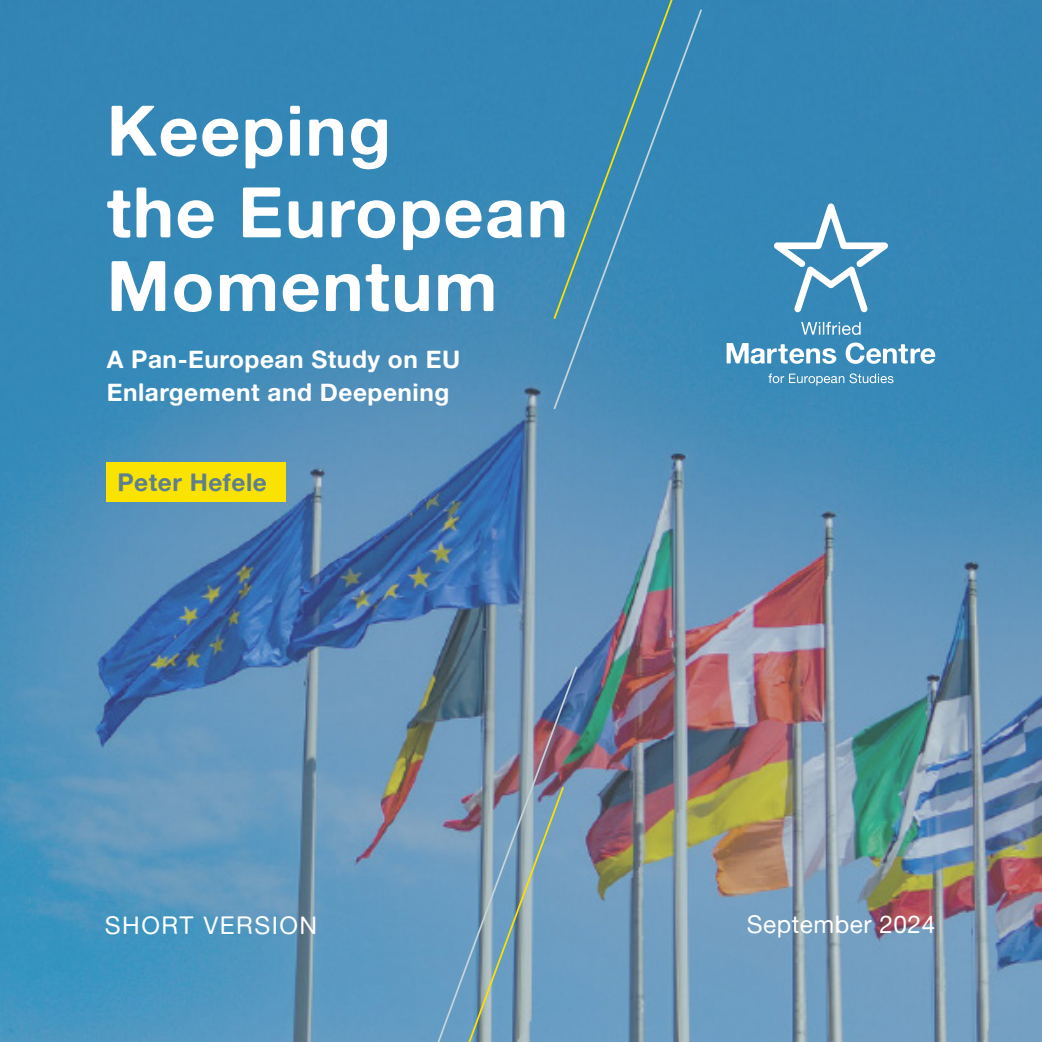
<style>
.page{position:relative;width:1042px;height:1042px;background:#fff}
.page>*{position:absolute;margin:0;border:0;box-sizing:border-box;transform-origin:0 0}
.t1{font:70px/81.7px "Alte Haas Grotesk Bold";letter-spacing:.02em;color:#fff}
.t2{font:24.5px/33.4px "Alte Haas Grotesk Bold";letter-spacing:.02em;color:#fff}
.t3{font:24.5px "Alte Haas Grotesk";letter-spacing:.02em;color:#fff}
.t4{font:24.5px "Alte Haas Grotesk";letter-spacing:.06em;color:#fff}
.t5{font:24.5px "Alte Haas Grotesk Bold";letter-spacing:.02em;color:#5c7f92}
</style>
<div class="page">
<img style="left:0;top:0;width:1042px;height:1042px">
<svg style="left:773px;top:203px;width:115px;height:110px"></svg>
<svg style="left:801px;top:322px;width:59px;height:13px"></svg>
<svg style="left:726px;top:343px;width:110px;height:21px"></svg>
<svg style="left:845px;top:342px;width:90px;height:22px"></svg>
<svg style="left:768px;top:373px;width:125px;height:13px;background:#61a1c6"></svg>
<div style="left:106px;top:462px;width:179px;height:39px;background:#fae300"></div>
<svg style="left:552px;top:321px;width:151px;height:90px;background:#448cb8"></svg>
<svg style="left:552px;top:0;width:151px;height:321px;background:#3989b4"></svg>
<img style="left:427px;top:664px;width:152px;height:378px">
<svg style="left:414px;top:785px;width:151px;height:257px;background:#769db8"></svg>
<h1 class="t1" style="left:107px;top:88px;width:463px">Keeping<br>the European</h1>
<h1 class="t1" style="left:107px;top:244px;width:392px">Momentum</h1>
<p class="t2" style="left:107px;top:342px;width:355px">A Pan-European Study on EU<br>Enlargement and Deepening</p>
<p class="t5" style="left:117px;top:467px;width:151px">Peter Hefele</p>
<p class="t4" style="left:105px;top:910px;width:214px">SHORT VERSION</p>
<p class="t3" style="left:747px;top:909px;width:190px">September 2024</p>
</div>
